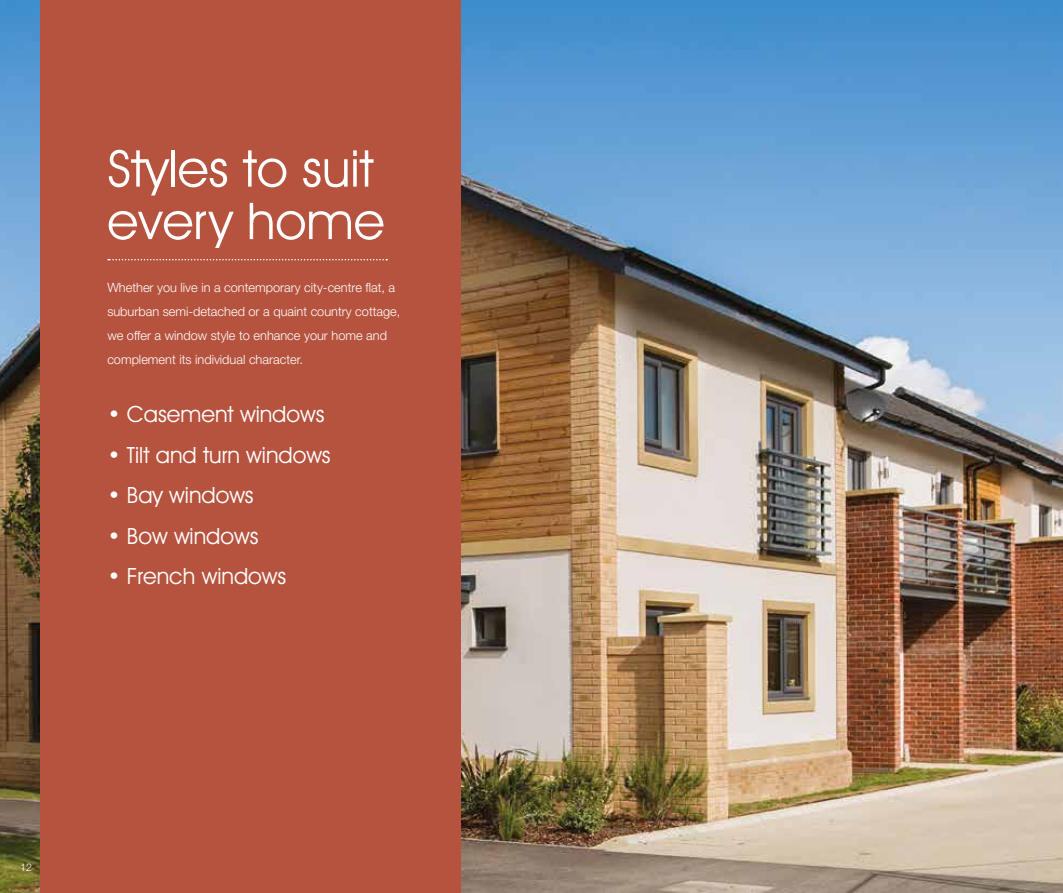
<style>
.page{position:relative;width:1063px;height:893px;background:#fff}
.page>*{position:absolute;margin:0;border:0;box-sizing:border-box;transform-origin:0 0}
.t1{font:51px/52.5px "Avant Garde IT Cby BT";color:#fff}
.t2{font:22.5px "Avant Garde IT Cby BT";color:#fff}
.t3{font:300 12.75px/24px "Helvetica Neue LT Std";color:#fff}
.t4{font:300 10.5px "Helvetica Neue LT Std";color:#fff}
</style>
<div class="page">
<img style="left:0;top:0;width:1063px;height:893px">
<div style="left:40px;top:0;width:421px;height:893px;background:#b6533f"></div>
<svg style="left:108px;top:259px;width:279px;height:1px"></svg>
<h1 class="t1" style="left:107px;top:142px;width:279px">Styles to suit every home</h1>
<p class="t3" style="left:107px;top:275px;width:295px">Whether you live in a contemporary city-centre flat, a suburban semi-detached or a quaint country cottage, we offer a window style to enhance your home and complement its individual character.</p>
<h2 class="t2" style="left:107px;top:400px;width:219px">• Casement windows</h2>
<h2 class="t2" style="left:107px;top:441px;width:225px">• Tilt and turn windows</h2>
<h2 class="t2" style="left:107px;top:481px;width:148px">• Bay windows</h2>
<h2 class="t2" style="left:107px;top:522px;width:153px">• Bow windows</h2>
<h2 class="t2" style="left:107px;top:562px;width:180px">• French windows</h2>
<p class="t4" style="left:20px;top:861px;width:13px">12</p>
</div>
